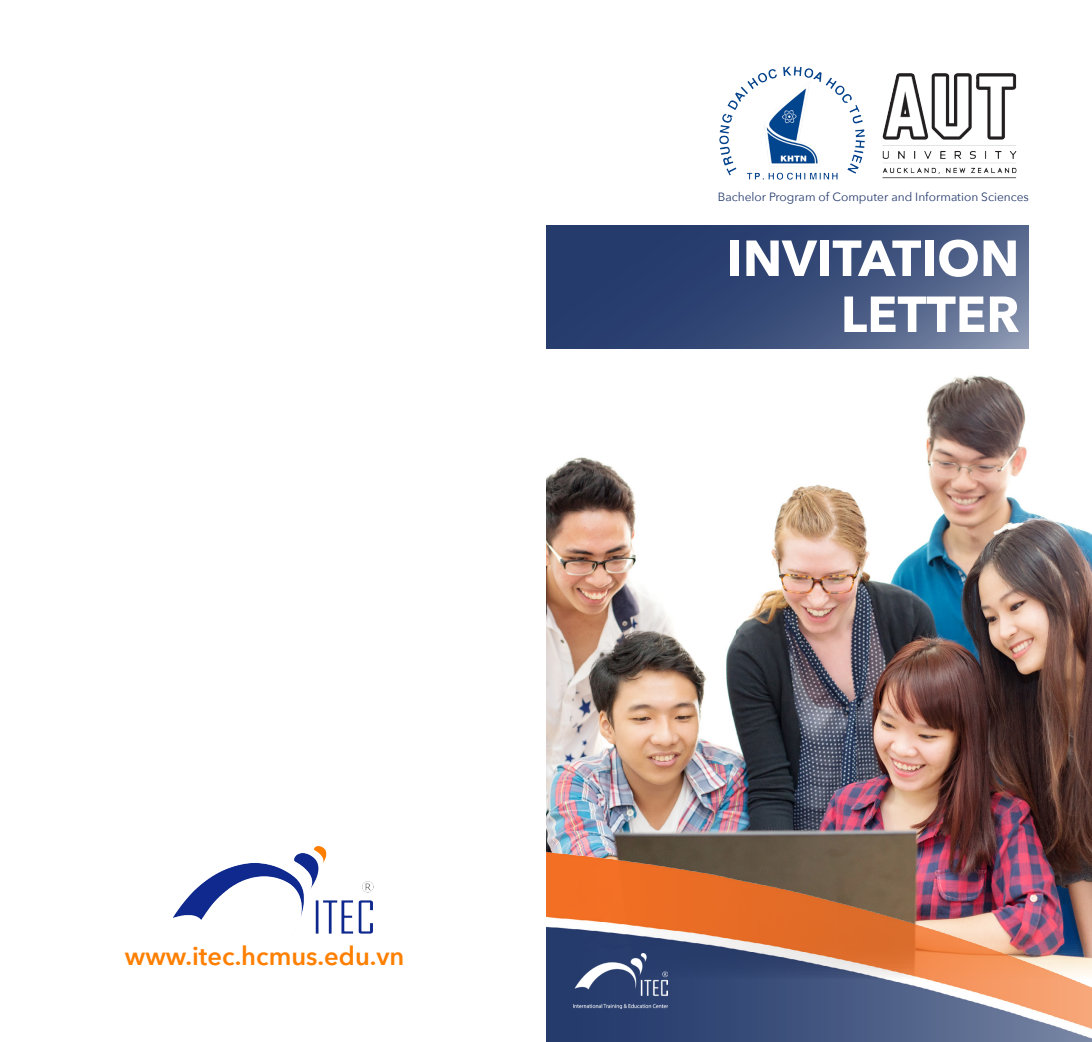
<style>
.page{position:relative;width:1092px;height:1042px;background:#fff}
.page>*{position:absolute;margin:0;border:0;box-sizing:border-box;transform-origin:0 0}
.t1{font:700 50.05px/56px "Avenir Next";color:#fff;text-align:right}
.t2{font:600 25.55px "Avenir Next";color:#ff7f00}
.t3{font:11.9px "Avenir Next";color:#253b6c}
</style>
<div class="page">
<img style="left:546px;top:375px;width:545px;height:394px">
<img style="left:173px;top:846px;width:201px;height:88px">
<img style="left:546px;top:769px;width:545px;height:273px">
<img style="left:719px;top:66px;width:298px;height:114px">
<img style="left:573px;top:953px;width:94px;height:55px">
<svg style="left:546px;top:226px;width:482px;height:123px;background:#3c507b"></svg>
<p class="t2" style="left:125px;top:934px;width:281px">www.itec.hcmus.edu.vn</p>
<p class="t3" style="left:717px;top:187px;width:313px">Bachelor Program of Computer and Information Sciences</p>
<p class="t1" style="left:726px;top:230px;width:294px">INVITATION<br>LETTER</p>
</div>
